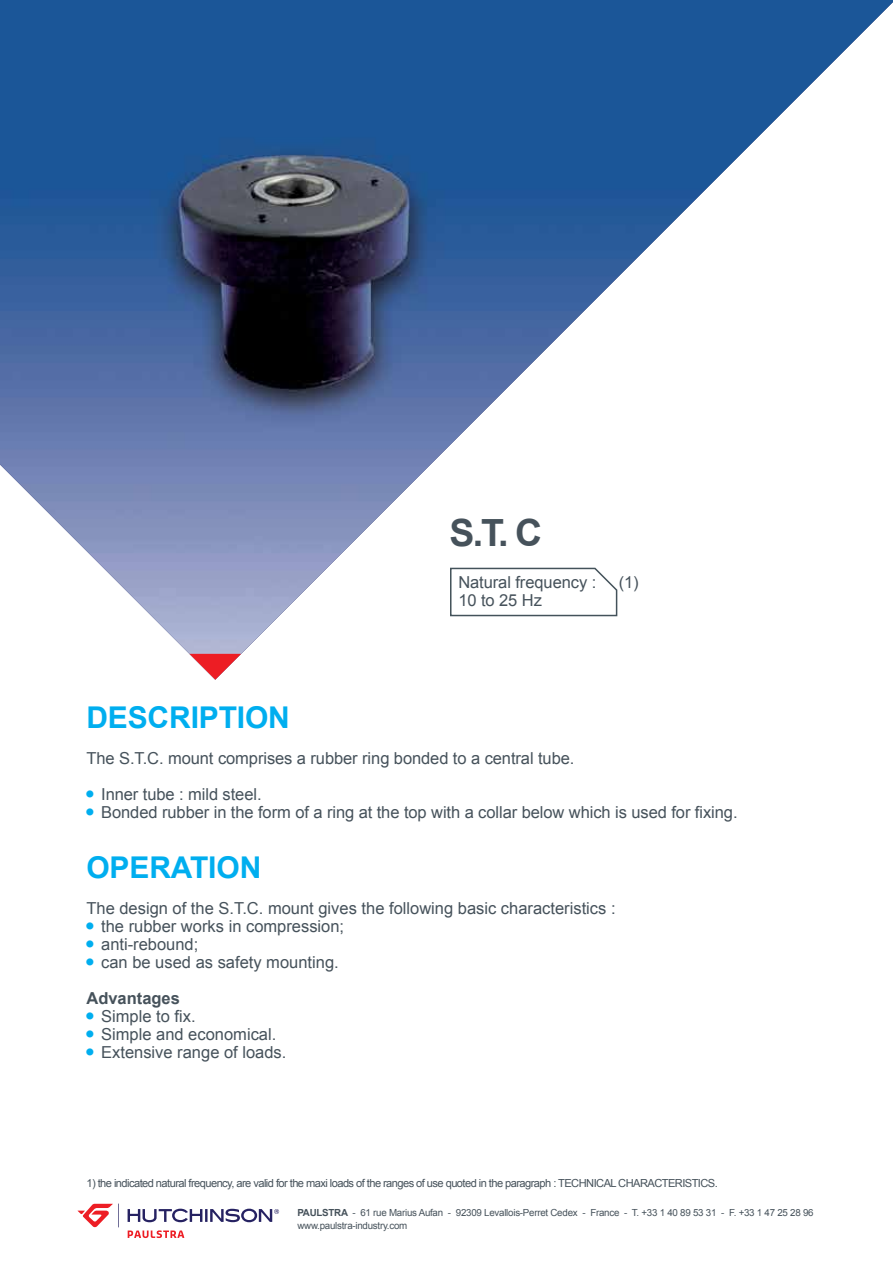
<style>
.page{position:relative;width:893px;height:1263px;background:#fff}
.page>*{position:absolute;margin:0;border:0;box-sizing:border-box;transform-origin:0 0}
.t1{font:700 37.5px "Arial";color:#46525b}
.t2{font:700 30px "Arial";letter-spacing:-.005em;color:#00aeef}
.t3{font:16.5px/36px "Arial";color:#46525b}
.t4{font:11.1px "Arial";letter-spacing:-.05em;color:#46525b}
.t5{font:9.75px/13.5px "Arial";letter-spacing:-.025em;color:#46525b}
.s1{font-weight:700}
</style>
<div class="page">
<svg style="left:128px;top:1230px;width:56px;height:8px"></svg>
<svg style="left:128px;top:1209px;width:151px;height:13px"></svg>
<svg style="left:78px;top:1203px;width:41px;height:24px"></svg>
<img style="left:0;top:0;width:893px;height:654px">
<svg style="left:189px;top:654px;width:52px;height:26px"></svg>
<svg style="left:449px;top:566px;width:169px;height:51px"></svg>
<h1 class="t1" style="left:450px;top:508px;width:94px">S.T. C</h1>
<p class="t3" style="left:458px;top:565px;width:139px">Natural frequency :</p>
<p class="t3" style="left:619px;top:565px;width:21px">(1)</p>
<p class="t3" style="left:458px;top:583px;width:85px">10 to 25 Hz</p>
<h2 class="t2" style="left:86px;top:697px;width:205px">DESCRIPTION</h2>
<p class="t3" style="left:86px;top:740px;width:490px">The S.T.C. mount comprises a rubber ring bonded to a central tube.</p>
<p class="t3" style="left:86px;top:776px;width:177px"><sup>■</sup> Inner tube : mild steel.</p>
<p class="t3" style="left:86px;top:794px;width:653px"><sup>■</sup> Bonded rubber in the form of a ring at the top with a collar below which is used for fixing.</p>
<h2 class="t2" style="left:86px;top:847px;width:176px">OPERATION</h2>
<p class="t3" style="left:86px;top:890px;width:531px">The design of the S.T.C. mount gives the following basic characteristics :</p>
<p class="t3" style="left:86px;top:908px;width:259px"><sup>■</sup> the rubber works in compression;</p>
<p class="t3" style="left:86px;top:926px;width:113px"><sup>■</sup> anti-rebound;</p>
<p class="t3" style="left:86px;top:944px;width:254px"><sup>■</sup> can be used as safety mounting.<br><span class="s1">Advantages</span></p>
<p class="t3" style="left:86px;top:998px;width:111px"><sup>■</sup> Simple to fix.</p>
<p class="t3" style="left:86px;top:1016px;width:191px"><sup>■</sup> Simple and economical.</p>
<p class="t3" style="left:86px;top:1034px;width:202px"><sup>■</sup> Extensive range of loads.</p>
<p class="t4" style="left:86px;top:1176px;width:633px">1) the indicated natural frequency, are valid for the maxi loads of the ranges of use quoted in the paragraph : TECHNICAL CHARACTERISTICS.</p>
<p class="t5" style="left:297px;top:1206px;width:518px"><span class="s1">PAULSTRA</span> - 61 rue Marius Aufan - 92309 Levallois-Perret Cedex - France - T. +33 1 40 89 53 31 - F. +33 1 47 25 28 96 www.paulstra-industry.com</p>
</div>
